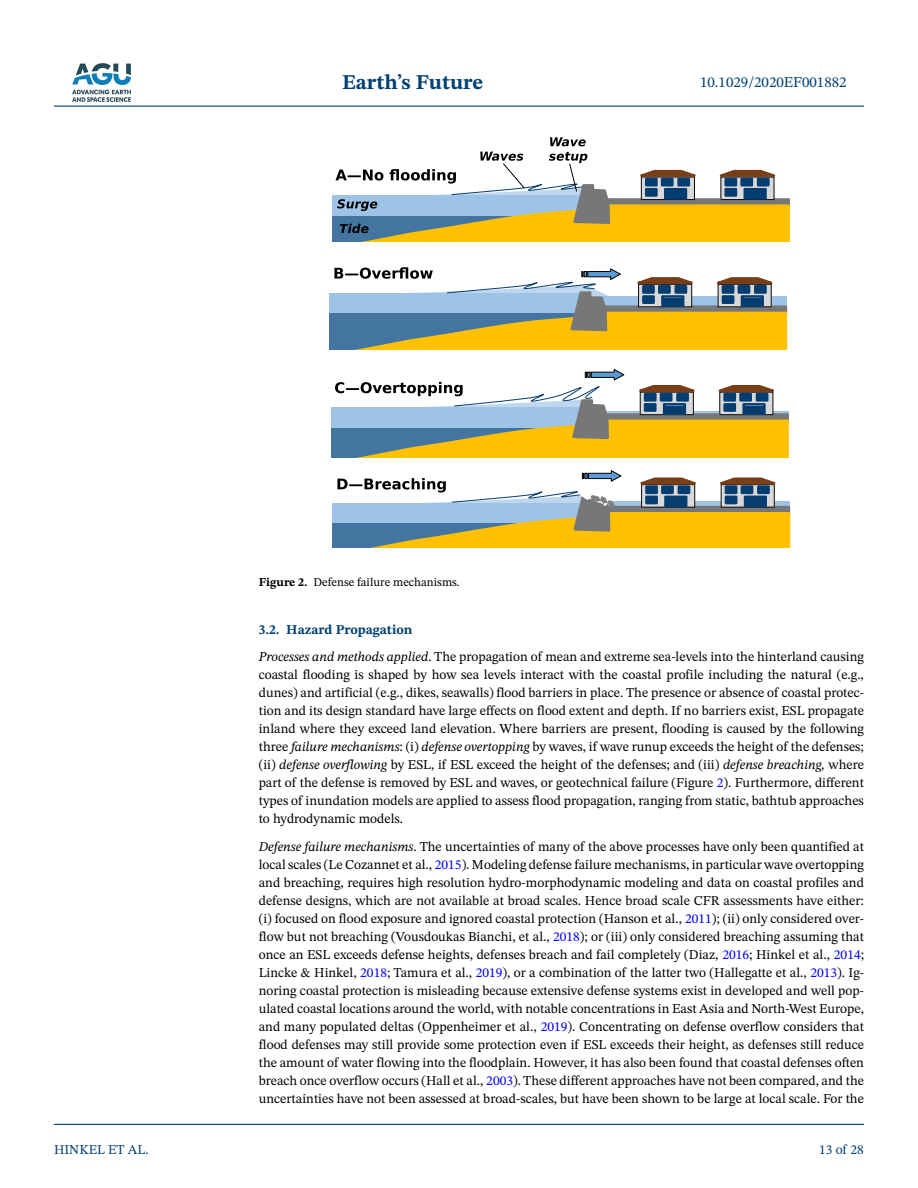
<style>
.page{position:relative;width:918px;height:1188px;background:#fff}
.page>*{position:absolute;margin:0;border:0;box-sizing:border-box;transform-origin:0 0}
.t1{font:700 21px "STIX Two Text";color:#004174}
.t2{font:15px "STIX Two Text";color:#004174}
.t3{font:13.5px/18px "STIX Two Text";color:#000;text-align:justify}
.t4{font:13.5px "STIX Two Text";color:#004174}
.t5{font:12px "STIX Two Text";color:#000}
.s1{font-weight:700}
.s2{font-weight:700;color:#004174}
.s3{font-style:italic}
.s4{color:#00f}
</style>
<div class="page">
<hr style="left:54px;top:106px;width:810px;height:1px;background:#004174">
<hr style="left:54px;top:1124px;width:810px;height:1px;background:#004174">
<img style="left:72px;top:63px;width:59px;height:39px">
<svg style="left:550px;top:137px;width:36px;height:9px"></svg>
<svg style="left:331px;top:369px;width:458px;height:89px"></svg>
<svg style="left:329px;top:267px;width:459px;height:83px"></svg>
<svg style="left:332px;top:470px;width:459px;height:78px"></svg>
<svg style="left:332px;top:152px;width:458px;height:90px"></svg>
<h1 class="t1" style="left:342px;top:67px;width:143px">Earth’s Future</h1>
<p class="t2" style="left:700px;top:72px;width:148px">10.1029/2020EF001882</p>
<p class="t4" style="left:54px;top:1140px;width:96px">HINKEL ET AL.</p>
<p class="t5" style="left:259px;top:573px;width:203px"><span class="s1">Figure 2.</span> Defense failure mechanisms.</p>
<p class="t3" style="left:259px;top:616px;width:607px;line-height:27px"><span class="s2">3.2. Hazard Propagation<br></span><span class="s3">Processes and methods applied</span>. The propagation of mean and extreme sea-levels into the hinterland causing</p>
<p class="t3" style="left:259px;top:665px;width:607px">coastal flooding is shaped by how sea levels interact with the coastal profile including the natural (e.g., dunes) and artificial (e.g., dikes, seawalls) flood barriers in place. The presence or absence of coastal protec&shy;tion and its design standard have large effects on flood extent and depth. If no barriers exist, ESL propagate inland where they exceed land elevation. Where barriers are present, flooding is caused by the following three <span class="s3">failure mechanisms</span>: (i) <span class="s3">defense overtopping</span> by waves, if wave runup exceeds the height of the defenses; (ii) <span class="s3">defense overflowing</span> by ESL, if ESL exceed the height of the defenses; and (iii) <span class="s3">defense breaching,</span> where part of the defense is removed by ESL and waves, or geotechnical failure (Figure <span class="s4">2</span>). Furthermore, different types of inundation models are applied to assess flood propagation, ranging from static, bathtub approaches to hydrodynamic models.</p>
<p class="t3" style="left:259px;top:838px;width:607px"><span class="s3">Defense failure mechanisms</span>. The uncertainties of many of the above processes have only been quantified at local scales (Le Cozannet et al., <span class="s4">2015</span>). Modeling defense failure mechanisms, in particular wave overtopping and breaching, requires high resolution hydro-morphodynamic modeling and data on coastal profiles and defense designs, which are not available at broad scales. Hence broad scale CFR assessments have either: (i) focused on flood exposure and ignored coastal protection (Hanson et al., <span class="s4">2011</span>); (ii) only considered over&shy;flow but not breaching (Vousdoukas Bianchi, et al., <span class="s4">2018</span>); or (iii) only considered breaching assuming that once an ESL exceeds defense heights, defenses breach and fail completely (Diaz, <span class="s4">2016</span>; Hinkel et al., <span class="s4">2014</span>; Lincke &amp; Hinkel, <span class="s4">2018</span>; Tamura et al., <span class="s4">2019</span>), or a combination of the latter two (Hallegatte et al., <span class="s4">2013</span>). Ig&shy;noring coastal protection is misleading because extensive defense systems exist in developed and well pop&shy;ulated coastal locations around the world, with notable concentrations in East Asia and North-West Europe, and many populated deltas (Oppenheimer et al., <span class="s4">2019</span>). Concentrating on defense overflow considers that flood defenses may still provide some protection even if ESL exceeds their height, as defenses still reduce the amount of water flowing into the floodplain. However, it has also been found that coastal defenses often breach once overflow occurs (Hall et al., <span class="s4">2003</span>). These different approaches have not been compared, and the uncertainties have not been assessed at broad-scales, but have been shown to be large at local scale. For the</p>
<p class="t4" style="left:819px;top:1140px;width:46px">13 of 28</p>
</div>
